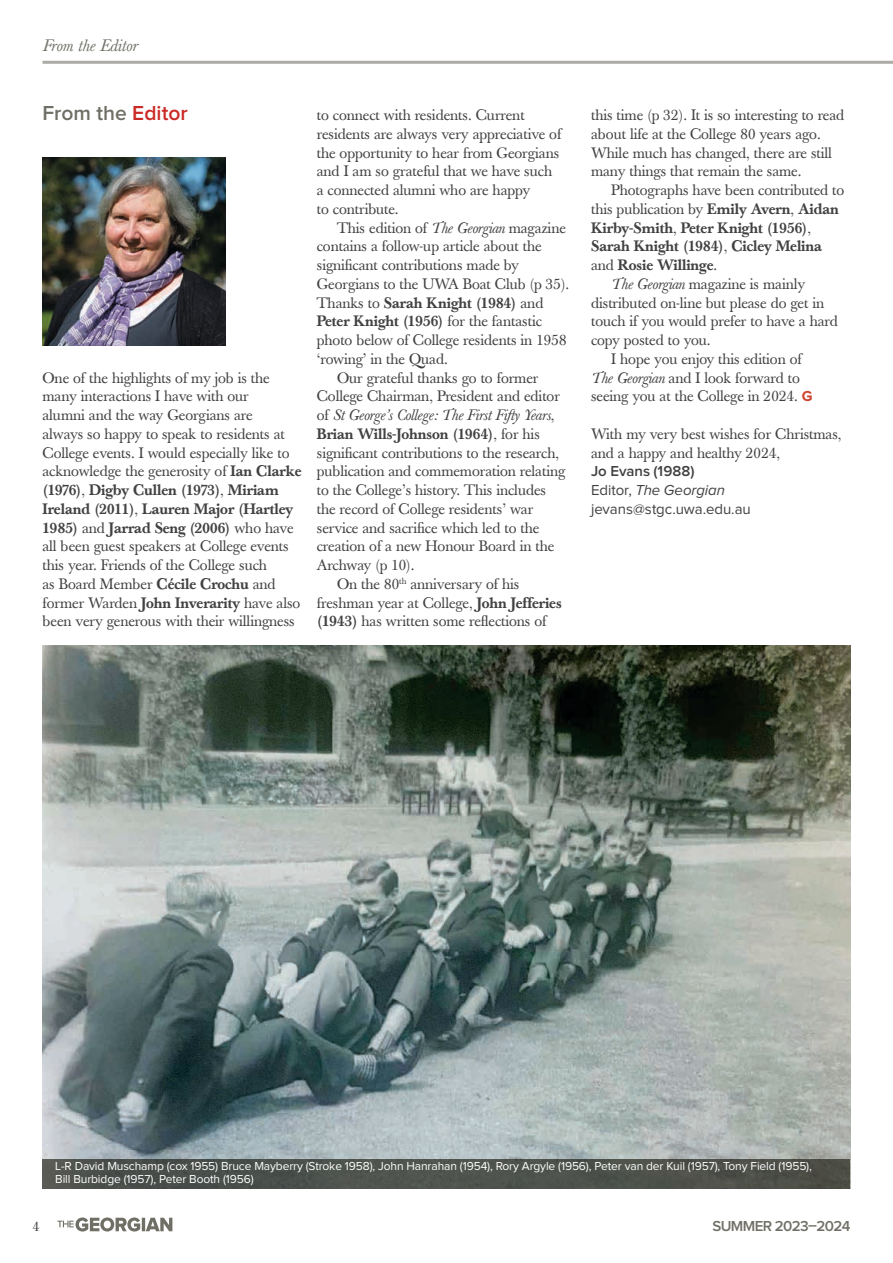
<style>
.page{position:relative;width:893px;height:1263px;background:#fff}
.page>*{position:absolute;margin:0;border:0;box-sizing:border-box;transform-origin:0 0}
.t1{font:600 21px "Proxima Nova";color:#706f66}
.t2{font:italic 16.5px "Baskerville";letter-spacing:.01em;color:#706f66}
.t3{font:15px/18.8px "Baskerville";letter-spacing:-.005em;color:#414142}
.t4{font:500 15px "Baskerville";letter-spacing:-.005em;color:#414142}
.t5{font:15px/18.8px "Proxima Nova";letter-spacing:-.005em;color:#414142}
.t6{font:italic 15px "Baskerville";letter-spacing:-.005em;color:#414142}
.t7{font:600 15px "Proxima Nova";letter-spacing:-.04em;color:#706f66}
.t8{font:15px "Baskerville";letter-spacing:-.025em;color:#414142}
.t9{font:13.5px "Baskerville";color:#414142}
.t10{font:12px/12.8px "Proxima Nova";letter-spacing:-.01em;color:#fff}
.s1{color:#cb2b27}
.s2{font-style:italic}
.s3{font-weight:400}
.s4{font-style:normal}
.s5{font-weight:500}
.s6{font-family:"Proxima Nova";font-weight:700;color:#cf4532}
.s7{font-weight:600}
</style>
<div class="page">
<img style="left:43px;top:157px;width:182px;height:188px">
<img style="left:43px;top:645px;width:807px;height:514px">
<hr style="left:43px;top:61px;width:850px;height:3px;background:#adaba6">
<svg style="left:57px;top:1217px;width:115px;height:14px"></svg>
<div style="left:43px;top:1159px;width:807px;height:29px;background:#4d514c"></div>
<p class="t2" style="left:43px;top:36px;width:97px">From the Editor</p>
<h1 class="t1" style="left:42px;top:101px;width:147px">From the <span class="s1">Editor</span></h1>
<p class="t3" style="left:317px;top:106px;width:246px">to connect with residents. Current residents are always very appreciative of the opportunity to hear from Georgians and I am so grateful that we have such a connected alumni who are happy<br>to contribute.</p>
<p class="t3" style="left:337px;top:218px;width:230px">This edition of <span class="s2">The Georgian</span> magazine</p>
<p class="t3" style="left:317px;top:237px;width:226px">contains a follow-up article about the</p>
<p class="t3" style="left:317px;top:256px;width:204px">significant contributions made by</p>
<p class="t3" style="left:317px;top:275px;width:254px">Georgians to the UWA Boat Club (p 35).</p>
<p class="t4" style="left:317px;top:294px;width:228px"><span class="s3">Thanks to</span> Sarah Knight (1984) <span class="s3">and</span></p>
<p class="t4" style="left:317px;top:312px;width:227px">Peter Knight (1956) <span class="s3">for the fantastic</span></p>
<p class="t3" style="left:317px;top:331px;width:251px">photo below of College residents in 1958</p>
<p class="t3" style="left:317px;top:350px;width:133px">‘rowing’ in the Quad.</p>
<p class="t3" style="left:337px;top:368px;width:203px">Our grateful thanks go to former</p>
<p class="t3" style="left:317px;top:387px;width:245px">College Chairman, President and editor</p>
<p class="t6" style="left:317px;top:406px;width:239px"><span class="s4">of</span> St George’s College: The First Fifty Years<span class="s4">,</span></p>
<p class="t4" style="left:317px;top:425px;width:225px">Brian Wills-Johnson (1964)<span class="s3">, for his</span></p>
<p class="t3" style="left:317px;top:443px;width:244px">significant contributions to the research,</p>
<p class="t3" style="left:317px;top:462px;width:250px">publication and commemoration relating</p>
<p class="t3" style="left:317px;top:481px;width:231px">to the College’s history. This includes</p>
<p class="t3" style="left:317px;top:500px;width:218px">the record of College residents’ war</p>
<p class="t3" style="left:317px;top:518px;width:224px">service and sacrifice which led to the</p>
<p class="t3" style="left:317px;top:537px;width:239px">creation of a new Honour Board in the</p>
<p class="t8" style="left:317px;top:556px;width:99px">Archway (p 10).</p>
<p class="t3" style="left:337px;top:575px;width:184px">On the 80<sup>th</sup> anniversary of his</p>
<p class="t3" style="left:317px;top:593px;width:246px">freshman year at College, <span class="s5">John Jefferies</span></p>
<p class="t3" style="left:317px;top:612px;width:231px"><span class="s5">(1943)</span> has written some reflections of</p>
<p class="t3" style="left:43px;top:368px;width:260px">One of the highlights of my job is the many interactions I have with our<br>alumni and the way Georgians are<br>always so happy to speak to residents at College events. I would especially like to acknowledge the generosity of <span class="s5">Ian Clarke (1976)</span>, <span class="s5">Digby Cullen (1973)</span>, <span class="s5">Miriam Ireland (2011)</span>, <span class="s5">Lauren Major (Hartley 1985)</span> and <span class="s5">Jarrad Seng (2006)</span> who have all been guest speakers at College events this year. Friends of the College such<br>as Board Member <span class="s5">Cécile Crochu</span> and former Warden <span class="s5">John Inverarity</span> have also been very generous with their willingness</p>
<p class="t3" style="left:591px;top:106px;width:255px">this time (p 32). It is so interesting to read about life at the College 80 years ago.<br>While much has changed, there are still many things that remain the same.</p>
<p class="t3" style="left:611px;top:181px;width:235px">Photographs have been contributed to</p>
<p class="t3" style="left:591px;top:200px;width:249px">this publication by <span class="s5">Emily Avern</span>, <span class="s5">Aidan</span></p>
<p class="t4" style="left:591px;top:219px;width:222px">Kirby-Smith<span class="s3">,</span> Peter Knight (1956)<span class="s3">,</span></p>
<p class="t4" style="left:591px;top:237px;width:233px">Sarah Knight (1984)<span class="s3">,</span> Cicley Melina</p>
<p class="t4" style="left:591px;top:256px;width:128px"><span class="s3">and</span> Rosie Willinge<span class="s3">.</span></p>
<p class="t3" style="left:611px;top:275px;width:195px"><span class="s2">The Georgian</span> magazine is mainly</p>
<p class="t3" style="left:591px;top:293px;width:235px">distributed on-line but please do get in</p>
<p class="t3" style="left:591px;top:312px;width:248px">touch if you would prefer to have a hard</p>
<p class="t3" style="left:591px;top:331px;width:121px">copy posted to you.</p>
<p class="t3" style="left:611px;top:350px;width:192px">I hope you enjoy this edition of</p>
<p class="t3" style="left:591px;top:368px;width:210px"><span class="s2">The Georgian</span> and I look forward to</p>
<p class="t3" style="left:591px;top:387px;width:223px">seeing you at the College in 2024. <span class="s6">G</span></p>
<p class="t3" style="left:591px;top:425px;width:252px">With my very best wishes for Christmas, and a happy and healthy 2024,</p>
<p class="t5" style="left:591px;top:462px;width:161px"><span class="s7">Jo Evans (1988)<br></span>Editor, <span class="s2">The Georgian </span>jevans@stgc.uwa.edu.au</p>
<p class="t10" style="left:55px;top:1160px;width:758px">L-R David Muschamp (cox 1955) Bruce Mayberry (Stroke 1958), John Hanrahan (1954), Rory Argyle (1956), Peter van der Kuil (1957), Tony Field (1955),<br>Bill Burbidge (1957), Peter Booth (1956)</p>
<p class="t9" style="left:33px;top:1218px;width:8px">4</p>
<p class="t7" style="left:712px;top:1218px;width:140px">SUMMER 2023–2024</p>
</div>
